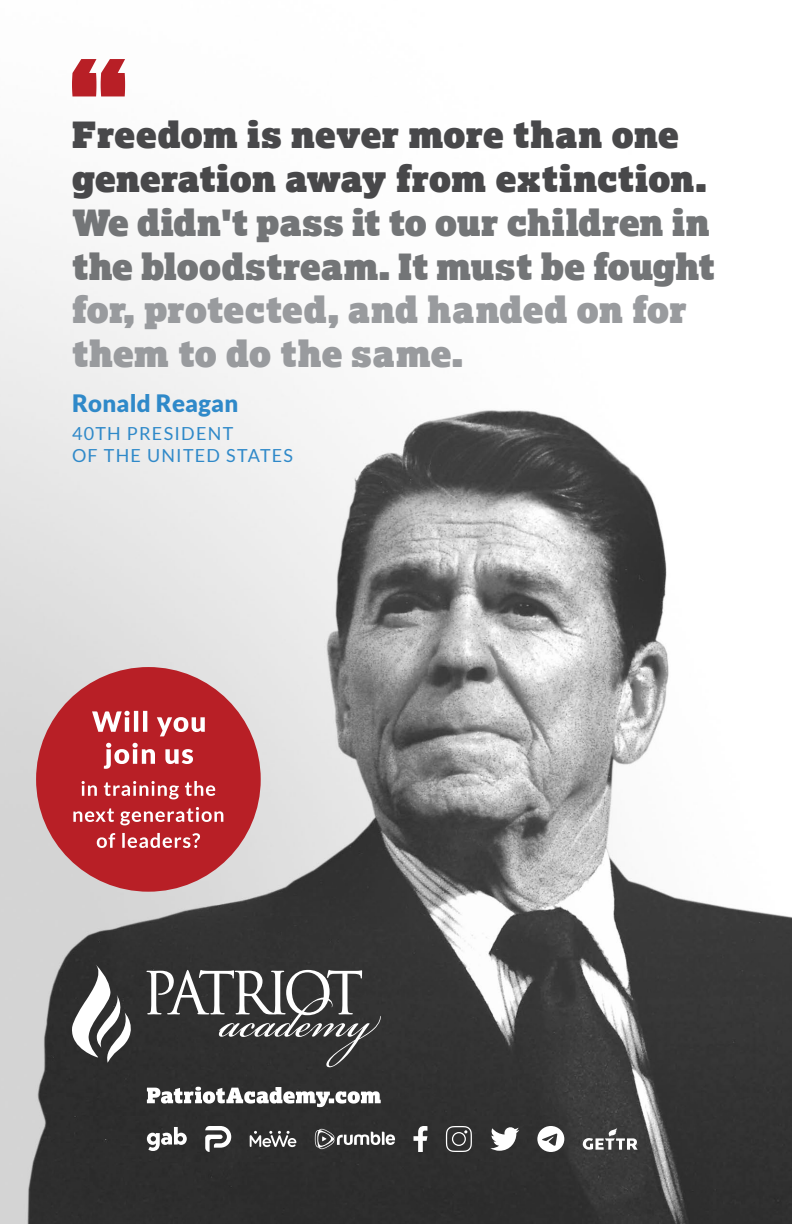
<style>
.page{position:relative;width:792px;height:1224px;background:#fff}
.page>*{position:absolute;margin:0;border:0;box-sizing:border-box;transform-origin:0 0}
.t1{font:36px/44px "Lexia Advertising";letter-spacing:.015em;color:#737577}
.t2{font:36px/44px "Lexia Advertising";letter-spacing:.01em;color:#48484a}
.t3{font:36px/44px "Lexia Advertising";letter-spacing:.01em;color:#999b9e}
.t4{font:900 24px "Lato";letter-spacing:.01em;color:#2f89c9}
.t5{font:18px/22px "Lato";letter-spacing:.07em;color:#2f89c9}
</style>
<div class="page">
<img style="left:0;top:80px;width:792px;height:1144px">
<svg style="left:72px;top:59px;width:53px;height:37px"></svg>
<svg style="left:147px;top:1087px;width:234px;height:20px"></svg>
<svg style="left:446px;top:1126px;width:26px;height:26px"></svg>
<svg style="left:490px;top:1127px;width:29px;height:24px"></svg>
<svg style="left:414px;top:1126px;width:13px;height:26px"></svg>
<svg style="left:147px;top:970px;width:234px;height:97px;background:#535353"></svg>
<svg style="left:71px;top:964px;width:68px;height:99px"></svg>
<div style="left:36px;top:667px;width:225px;height:225px;background:#b81f26;border-radius:50%"></div>
<svg style="left:97px;top:833px;width:103px;height:15px"></svg>
<svg style="left:73px;top:807px;width:150px;height:18px"></svg>
<svg style="left:82px;top:781px;width:133px;height:18px"></svg>
<svg style="left:104px;top:743px;width:89px;height:26px"></svg>
<svg style="left:92px;top:711px;width:113px;height:25px"></svg>
<svg style="left:147px;top:1127px;width:40px;height:24px"></svg>
<svg style="left:205px;top:1126px;width:26px;height:26px"></svg>
<svg style="left:250px;top:1131px;width:46px;height:16px"></svg>
<svg style="left:315px;top:1128px;width:80px;height:22px;background:#656565"></svg>
<svg style="left:537px;top:1126px;width:27px;height:26px"></svg>
<svg style="left:583px;top:1128px;width:55px;height:22px"></svg>
<p class="t2" style="left:72px;top:111px;width:636px">Freedom is never more than one generation away from extinction.</p>
<p class="t1" style="left:72px;top:199px;width:644px">We didn't pass it to our children in the bloodstream. It must be fought</p>
<p class="t3" style="left:72px;top:287px;width:617px">for, protected, and handed on for them to do the same.</p>
<p class="t4" style="left:72px;top:389px;width:168px">Ronald Reagan</p>
<p class="t5" style="left:72px;top:422px;width:223px">40TH PRESIDENT<br>OF THE UNITED STATES</p>
</div>
